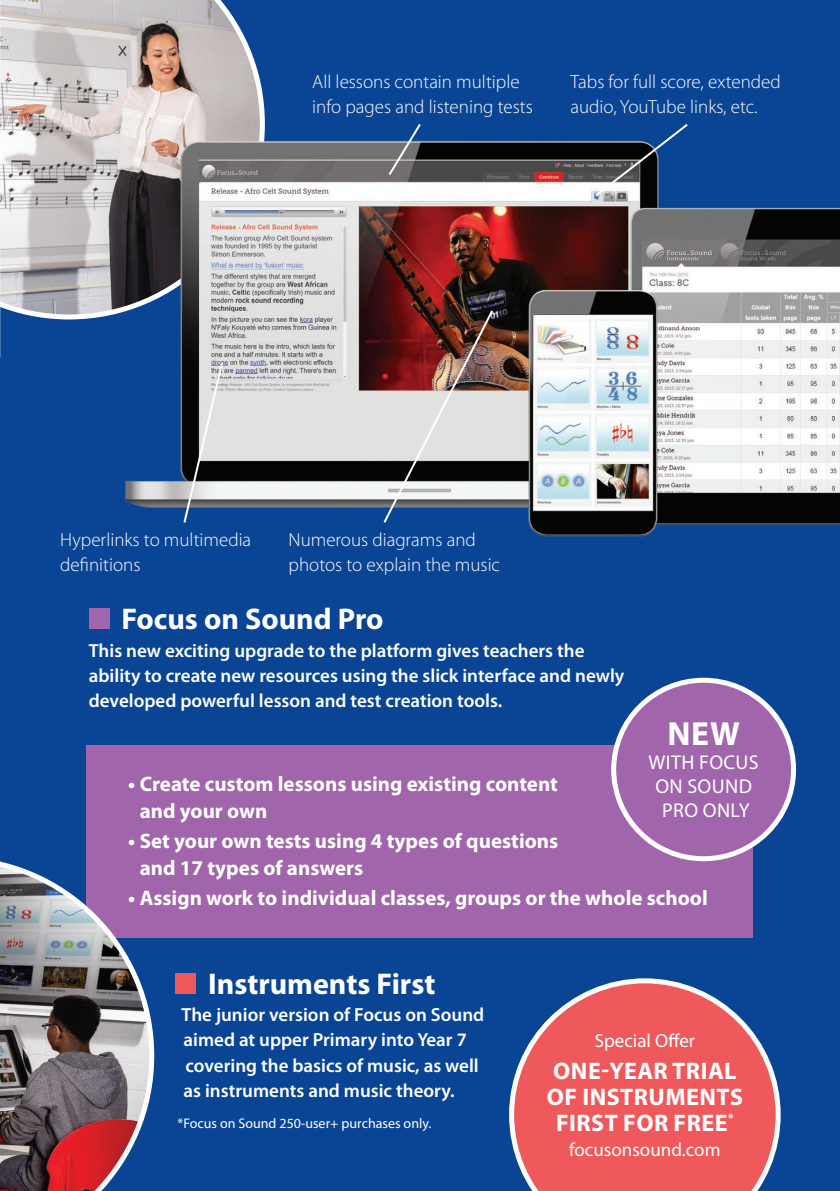
<style>
.page{position:relative;width:840px;height:1191px;background:#fff}
.page>*{position:absolute;margin:0;border:0;box-sizing:border-box;transform-origin:0 0}
.t1{font:700 33.6px "Myriad Pro";color:#fff}
.t2{font:700 30px "Myriad Pro";color:#fff}
.t3{font:700 24px/26px "Myriad Pro";letter-spacing:.02em;color:#fff;text-align:center}
.t4{font:700 21px/27px "Myriad Pro";color:#fff}
.t5{font:20px/24px "Myriad Pro";letter-spacing:.02em;color:#fff;text-align:center}
.t6{font:600 19px/25px "Myriad Pro";color:#fff}
.t7{font:300 19px/25px "Myriad Pro";color:#fff}
.t8{font:19px "Myriad Pro";color:#fff}
.t9{font:14px "Myriad Pro";color:#fff}
</style>
<div class="page">
<div style="left:0;top:0;width:839px;height:1191px;background:#094594"></div>
<div style="left:89px;top:608px;width:20px;height:21px;background:#a065aa"></div>
<div style="left:175px;top:973px;width:21px;height:20px;background:#f0595b"></div>
<div style="left:87px;top:745px;width:665px;height:193px;background:#a065aa"></div>
<img style="left:0;top:856px;width:154px;height:335px">
<div style="left:613px;top:680px;width:180px;height:178px;background:#a065aa;border-radius:50%"></div>
<div style="left:611px;top:677px;width:184px;height:184px;border:5px solid #fff;border-radius:50%"></div>
<svg style="left:0;top:0;width:265px;height:319px;background:#c3bec0"></svg>
<img style="left:111px;top:127px;width:728px;height:410px">
<svg style="left:182px;top:360px;width:42px;height:165px;background:#757c83"></svg>
<img style="left:381px;top:308px;width:113px;height:217px">
<svg style="left:386px;top:124px;width:36px;height:53px"></svg>
<svg style="left:592px;top:124px;width:97px;height:74px"></svg>
<svg style="left:509px;top:978px;width:271px;height:213px"></svg>
<p class="t7" style="left:312px;top:69px;width:222px">All lessons contain multiple info pages and listening tests</p>
<p class="t7" style="left:570px;top:69px;width:212px">Tabs for full score, extended audio, YouTube links, etc.</p>
<p class="t7" style="left:60px;top:526px;width:192px">Hyperlinks to multimedia definitions</p>
<p class="t7" style="left:288px;top:526px;width:213px">Numerous diagrams and photos to explain the music</p>
<h2 class="t2" style="left:121px;top:599px;width:263px">Focus on Sound Pro</h2>
<p class="t6" style="left:89px;top:637px;width:536px">This new exciting upgrade to the platform gives teachers the ability to create new resources using the slick interface and newly developed powerful lesson and test creation tools.</p>
<h1 class="t1" style="left:667px;top:712px;width:74px">NEW</h1>
<p class="t5" style="left:648px;top:750px;width:112px">WITH FOCUS<br>ON SOUND<br>PRO ONLY</p>
<p class="t4" style="left:140px;top:770px;width:419px;text-indent:-11px">• Create custom lessons using existing content and your own</p>
<p class="t4" style="left:140px;top:827px;width:420px;text-indent:-11px">• Set your own tests using 4 types of questions and 17 types of answers</p>
<p class="t4" style="left:128px;top:884px;width:580px">• Assign work to individual classes, groups or the whole school</p>
<h2 class="t2" style="left:208px;top:964px;width:229px">Instruments First</h2>
<p class="t6" style="left:181px;top:1002px;width:304px">The junior version of Focus on Sound aimed at upper Primary into Year 7 covering the basics of music, as well as instruments and music theory.</p>
<p class="t9" style="left:177px;top:1114px;width:255px">*Focus on Sound 250-user+ purchases only.</p>
<p class="t8" style="left:594px;top:1029px;width:102px">Special Offer</p>
<p class="t3" style="left:546px;top:1057px;width:198px">ONE-YEAR TRIAL<br>OF INSTRUMENTS<br>FIRST FOR FREE<sup>*</sup></p>
<p class="t8" style="left:569px;top:1138px;width:153px">focusonsound.com</p>
</div>
